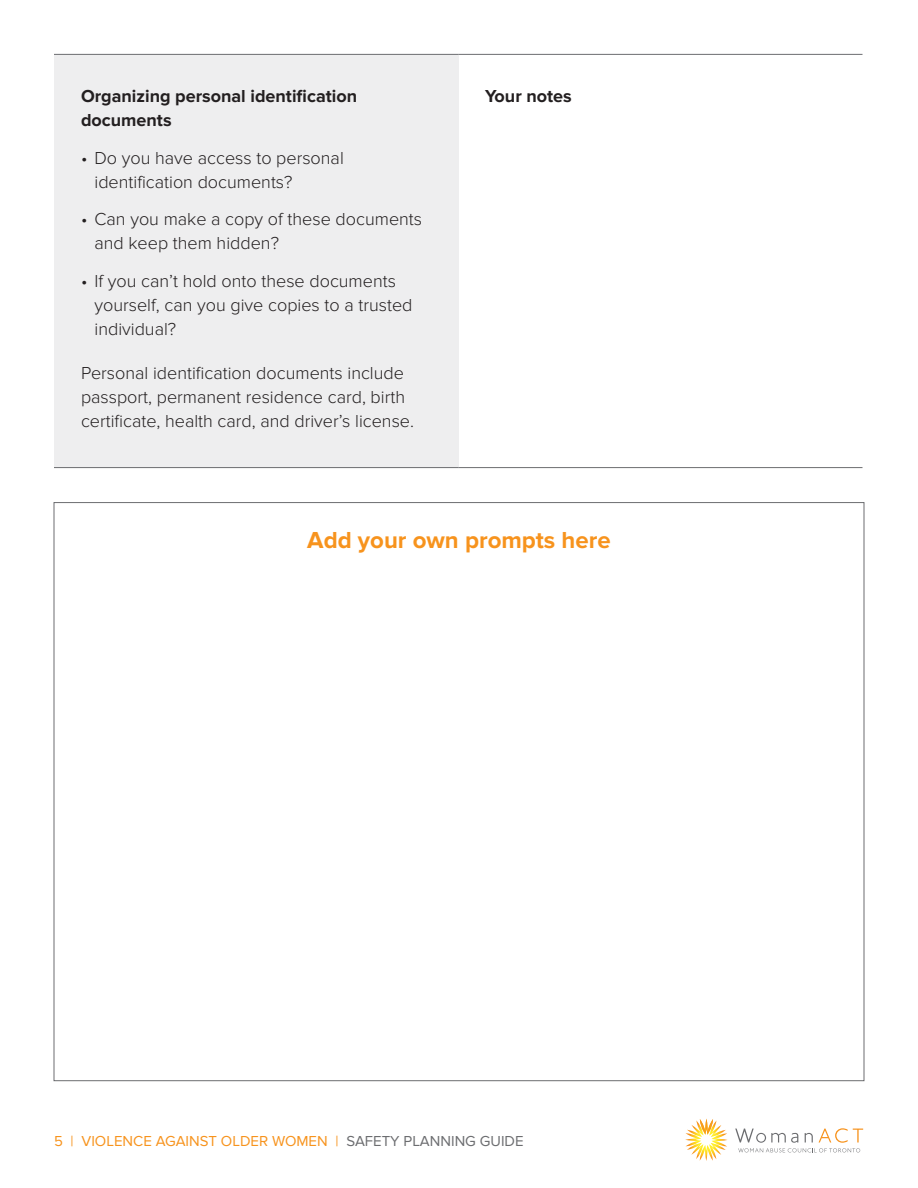
<style>
.page{position:relative;width:918px;height:1188px;background:#fff}
.page>*{position:absolute;margin:0;border:0;box-sizing:border-box;transform-origin:0 0}
.Subhead_1{font:700 24px "Proxima Nova";color:#f7931d}
.Copy{font:300 18px/24px "Proxima Nova";color:#231f20}
.Copy-2{font:700 18px/24px "Proxima Nova";color:#231f20}
.t1{font:15px "Proxima Nova";color:#f7931d}
.s1{color:#6c6d70}
</style>
<div class="page">
<div style="left:54px;top:54px;width:404px;height:414px;background:#eeeeef"></div>
<hr style="left:54px;top:54px;width:404px;height:1px;background:#6c6d70">
<hr style="left:458px;top:54px;width:404px;height:1px;background:#6c6d70">
<hr style="left:54px;top:467px;width:404px;height:1px;background:#6c6d70">
<hr style="left:458px;top:467px;width:404px;height:1px;background:#6c6d70">
<svg style="left:735px;top:1128px;width:128px;height:24px"></svg>
<svg style="left:685px;top:1119px;width:43px;height:42px"></svg>
<p class="Copy-2" style="left:81px;top:85px;width:278px">Organizing personal identification documents</p>
<p class="Copy" style="left:94px;top:146px;width:251px;text-indent:-14px">• Do you have access to personal identification documents?</p>
<p class="Copy" style="left:94px;top:208px;width:329px;text-indent:-14px">• Can you make a copy of these documents and keep them hidden?</p>
<p class="Copy" style="left:94px;top:269px;width:320px;text-indent:-14px">• If you can’t hold onto these documents yourself, can you give copies to a trusted individual?</p>
<p class="Copy" style="left:81px;top:361px;width:334px">Personal identification documents include passport, permanent residence card, birth certificate, health card, and driver’s license.</p>
<p class="Copy-2" style="left:485px;top:85px;width:88px">Your notes</p>
<p class="Subhead_1" style="left:307px;top:526px;width:305px">Add your own prompts here</p>
<p class="t1" style="left:54px;top:1132px;width:471px">5 | VIOLENCE AGAINST OLDER WOMEN | <span class="s1">SAFETY PLANNING GUIDE</span></p>
</div>
